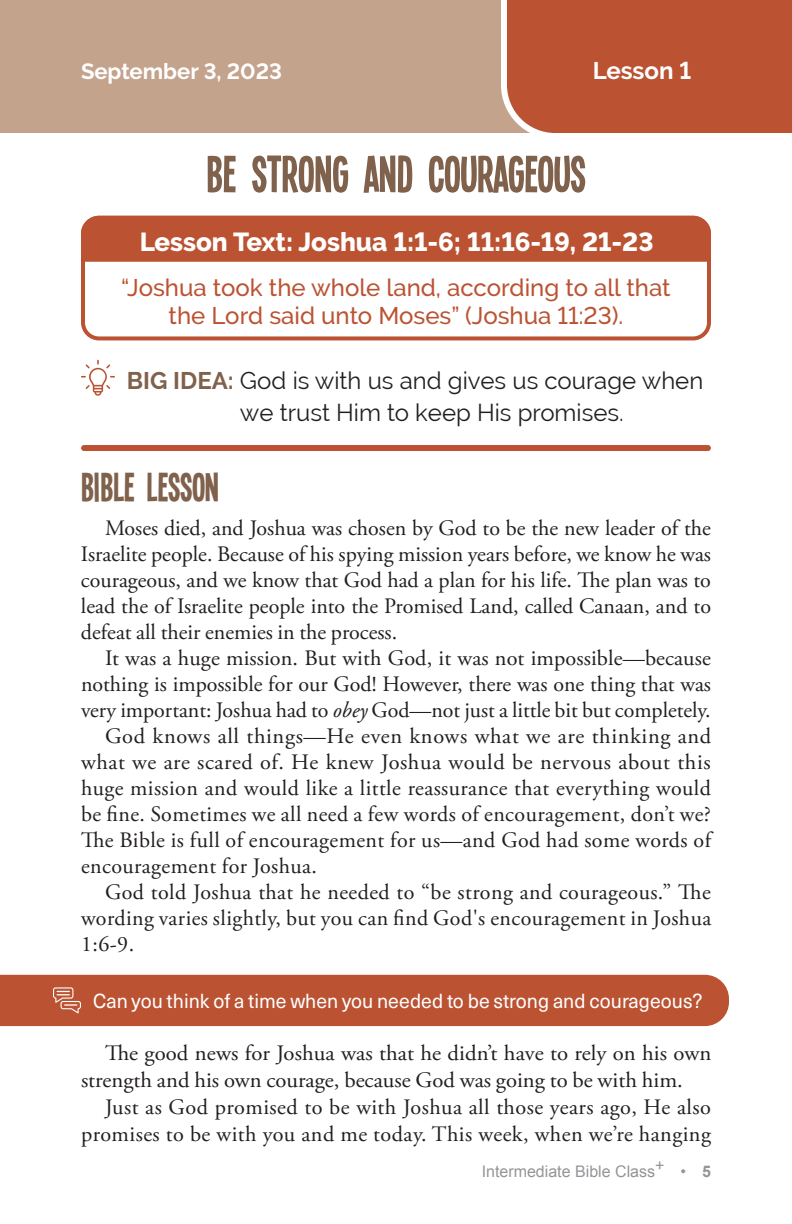
<style>
.page{position:relative;width:792px;height:1224px;background:#fff}
.page>*{position:absolute;margin:0;border:0;box-sizing:border-box;transform-origin:0 0}
.t1{font:56px "Single Sleeve";color:#80614c}
.t2{font:44px "Single Sleeve";color:#80614c}
.t3{font:800 26px "Raleway";color:#fff}
.t4{font:500 24px/28px "Raleway";color:#bb5333;text-align:center}
.t5{font:24px/32px "Raleway";color:#231f20}
.t6{font:700 24px "Raleway";color:#fff}
.t7{font:22px "Adobe Garamond Pro";letter-spacing:.005em;color:#231f20}
.t8{font:22px "Adobe Garamond Pro";letter-spacing:.025em;color:#231f20}
.t9{font:22px "Adobe Garamond Pro";letter-spacing:.03em;color:#231f20}
.t10{font:700 22px "Raleway";color:#fff}
.t11{font:20px "Neue Haas Unica W1 G";color:#fff}
.t12{font:16px "Arial";color:#939598}
.s1{font-weight:700;color:#80614c}
.s2{font-style:italic}
.s3{font-weight:700}
</style>
<div class="page">
<div style="left:0;top:0;width:792px;height:133px;background:#c4a38d"></div>
<div style="left:501px;top:0;width:291px;height:133px;background:#bb5333"></div>
<div style="left:81px;top:216px;width:630px;height:124px;border:4px solid #bb5333;border-radius:16px"></div>
<div style="left:81px;top:216px;width:630px;height:46px;background:#bb5333"></div>
<svg style="left:81px;top:360px;width:34px;height:36px"></svg>
<div style="left:84px;top:445px;width:624px;height:6px;background:#bb5333"></div>
<div style="left:0;top:975px;width:729px;height:51px;background:#bb5333"></div>
<p class="t10" style="left:81px;top:59px;width:202px">September 3, 2023</p>
<p class="t6" style="left:593px;top:57px;width:100px">Lesson 1</p>
<p class="t1" style="left:206px;top:142px;width:381px">BE STRONG AND COURAGEOUS</p>
<p class="t3" style="left:140px;top:227px;width:515px">Lesson Text: Joshua 1:1-6; 11:16-19, 21-23</p>
<p class="t4" style="left:121px;top:274px;width:551px">“Joshua took the whole land, according to all that the Lord said unto Moses” (Joshua 11:23).</p>
<p class="t5" style="left:240px;top:365px;width:465px;text-indent:-113px"><span class="s1">BIG IDEA:</span> God is with us and gives us courage when we trust Him to keep His promises.</p>
<p class="t2" style="left:81px;top:462px;width:140px">BIBLE LESSON</p>
<p class="t7" style="left:105px;top:515px;width:607px">Moses died, and Joshua was chosen by God to be the new leader of the</p>
<p class="t7" style="left:81px;top:541px;width:632px">Israelite people. Because of his spying mission years before, we know he was</p>
<p class="t7" style="left:81px;top:567px;width:631px">courageous, and we know that God had a plan for his life. The plan was to</p>
<p class="t7" style="left:81px;top:593px;width:632px">lead the of Israelite people into the Promised Land, called Canaan, and to</p>
<p class="t7" style="left:81px;top:619px;width:318px">defeat all their enemies in the process.</p>
<p class="t7" style="left:105px;top:645px;width:607px">It was a huge mission. But with God, it was not impossible—because</p>
<p class="t7" style="left:81px;top:671px;width:632px">nothing is impossible for our God! However, there was one thing that was</p>
<p class="t7" style="left:81px;top:697px;width:631px">very important: Joshua had to <span class="s2">obey</span> God—not just a little bit but completely.</p>
<p class="t9" style="left:105px;top:723px;width:608px">God knows all things—He even knows what we are thinking and</p>
<p class="t8" style="left:81px;top:749px;width:631px">what we are scared of. He knew Joshua would be nervous about this</p>
<p class="t7" style="left:81px;top:775px;width:631px">huge mission and would like a little reassurance that everything would</p>
<p class="t7" style="left:81px;top:801px;width:631px">be fine. Sometimes we all need a few words of encouragement, don’t we?</p>
<p class="t7" style="left:81px;top:827px;width:632px">The Bible is full of encouragement for us—and God had some words of</p>
<p class="t7" style="left:81px;top:853px;width:238px">encouragement for Joshua.</p>
<p class="t7" style="left:105px;top:879px;width:607px">God told Joshua that he needed to “be strong and courageous.” The</p>
<p class="t7" style="left:81px;top:905px;width:632px">wording varies slightly, but you can find God's encouragement in Joshua</p>
<p class="t7" style="left:81px;top:931px;width:55px">1:6-9.</p>
<p class="t11" style="left:93px;top:986px;width:611px">Can you think of a time when you needed to be strong and courageous?</p>
<p class="t7" style="left:105px;top:1040px;width:608px">The good news for Joshua was that he didn’t have to rely on his own</p>
<p class="t7" style="left:81px;top:1067px;width:603px">strength and his own courage, because God was going to be with him.</p>
<p class="t7" style="left:105px;top:1094px;width:607px">Just as God promised to be with Joshua all those years ago, He also</p>
<p class="t7" style="left:81px;top:1121px;width:631px">promises to be with you and me today. This week, when we’re hanging</p>
<p class="t12" style="left:482px;top:1161px;width:231px">Intermediate Bible Class+ • <span class="s3">5</span></p>
</div>
